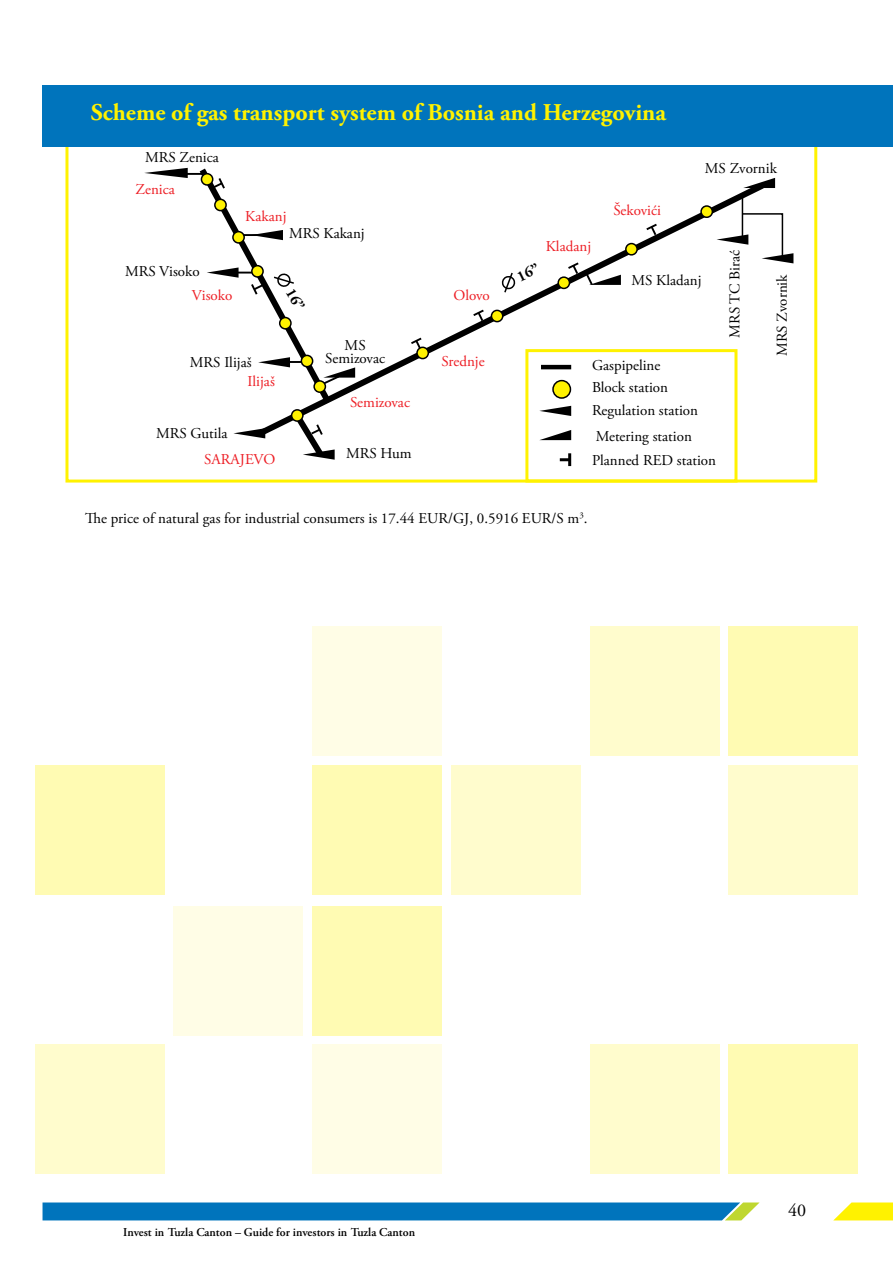
<style>
.page{position:relative;width:893px;height:1263px;background:#fff}
.page>*{position:absolute;margin:0;border:0;box-sizing:border-box;transform-origin:0 0}
.t1{font:700 24px "Adobe Garamond Pro";color:#fff200}
.t2{font:18px "Adobe Garamond Pro";color:#000}
.t3{font:15px/22px "Adobe Garamond Pro";color:#000}
.t4{font:15px "Adobe Garamond Pro";color:#ed1d24}
.t5{font:600 12px "Adobe Garamond Pro";color:#000}
</style>
<div class="page">
<svg style="left:834px;top:1202px;width:59px;height:18px"></svg>
<svg style="left:43px;top:1202px;width:717px;height:18px;background:#0f7cbb"></svg>
<div style="left:525px;top:349px;width:212px;height:133px;border:3px solid #fff200"></div>
<div style="left:43px;top:85px;width:850px;height:62px;background:#0074bc"></div>
<svg style="left:355px;top:188px;width:409px;height:254px"></svg>
<hr style="left:742px;top:198px;width:1px;height:39px;background:#000">
<svg style="left:743px;top:178px;width:32px;height:10px"></svg>
<svg style="left:539px;top:430px;width:32px;height:10px"></svg>
<svg style="left:539px;top:406px;width:32px;height:10px"></svg>
<svg style="left:716px;top:212px;width:77px;height:51px"></svg>
<svg style="left:560px;top:453px;width:11px;height:13px"></svg>
<svg style="left:409px;top:336px;width:15px;height:15px"></svg>
<svg style="left:471px;top:308px;width:15px;height:15px"></svg>
<svg style="left:566px;top:261px;width:55px;height:26px"></svg>
<svg style="left:644px;top:222px;width:15px;height:15px"></svg>
<div style="left:553px;top:381px;width:17px;height:17px;background:#fff200;border-radius:50%"></div>
<div style="left:552px;top:380px;width:19px;height:19px;border:2px solid #000;border-radius:50%"></div>
<div style="left:417px;top:347px;width:11px;height:12px;background:#fff200;border-radius:50%"></div>
<div style="left:416px;top:347px;width:13px;height:12px;border:2px solid #000;border-radius:50%"></div>
<div style="left:491px;top:310px;width:12px;height:12px;background:#fff200;border-radius:50%"></div>
<div style="left:491px;top:310px;width:12px;height:12px;border:2px solid #000;border-radius:50%"></div>
<div style="left:558px;top:277px;width:11px;height:11px;background:#fff200;border-radius:50%"></div>
<div style="left:557px;top:276px;width:13px;height:13px;border:2px solid #000;border-radius:50%"></div>
<div style="left:626px;top:244px;width:11px;height:11px;background:#fff200;border-radius:50%"></div>
<div style="left:625px;top:243px;width:13px;height:13px;border:2px solid #000;border-radius:50%"></div>
<div style="left:701px;top:206px;width:11px;height:11px;background:#fff200;border-radius:50%"></div>
<div style="left:700px;top:205px;width:13px;height:13px;border:2px solid #000;border-radius:50%"></div>
<hr style="left:541px;top:365px;width:30px;height:4px;background:#000">
<div style="left:35px;top:765px;width:130px;height:130px;background:#fffbb3"></div>
<div style="left:312px;top:765px;width:130px;height:130px;background:#fffbb3"></div>
<div style="left:451px;top:765px;width:130px;height:130px;background:#fffccd"></div>
<div style="left:728px;top:765px;width:130px;height:130px;background:#fffccd"></div>
<div style="left:312px;top:906px;width:130px;height:130px;background:#fffbb3"></div>
<div style="left:174px;top:906px;width:129px;height:130px;background:#fffde6"></div>
<div style="left:312px;top:1044px;width:130px;height:130px;background:#fffde6"></div>
<div style="left:312px;top:626px;width:130px;height:130px;background:#fffde6"></div>
<div style="left:590px;top:1044px;width:129px;height:130px;background:#fffccd"></div>
<div style="left:590px;top:626px;width:129px;height:130px;background:#fffccd"></div>
<div style="left:728px;top:1044px;width:130px;height:130px;background:#fffbb3"></div>
<div style="left:728px;top:626px;width:130px;height:130px;background:#fffbb3"></div>
<div style="left:35px;top:1044px;width:130px;height:130px;background:#fffccd"></div>
<svg style="left:144px;top:167px;width:211px;height:293px"></svg>
<svg style="left:501px;top:263px;width:36px;height:31px"></svg>
<h1 class="t1" style="left:91px;top:98px;width:577px">Scheme of gas transport system of Bosnia and Herzegovina</h1>
<p class="t3" style="left:145px;top:147px;width:75px">MRS Zenica</p>
<p class="t4" style="left:136px;top:180px;width:41px">Zenica</p>
<p class="t3" style="left:289px;top:223px;width:77px">MRS Kakanj</p>
<p class="t3" style="left:705px;top:158px;width:73px">MS Zvornik</p>
<p class="t4" style="left:613px;top:202px;width:49px">Šekovići</p>
<p class="t4" style="left:245px;top:207px;width:43px">Kakanj</p>
<p class="t4" style="left:546px;top:238px;width:47px">Kladanj</p>
<p class="t3" style="left:724px;top:338px;width:89px;rotate:-90deg">MRS TC Birać</p>
<p class="t3" style="left:125px;top:261px;width:76px">MRS Visoko</p>
<p class="t4" style="left:192px;top:286px;width:42px">Visoko</p>
<p class="t3" style="left:631px;top:270px;width:72px">MS Kladanj</p>
<p class="t3" style="left:771px;top:356px;width:83px;rotate:-90deg">MRS Zvornik</p>
<p class="t4" style="left:454px;top:286px;width:38px">Olovo</p>
<p class="t3" style="left:325px;top:339px;width:61px;line-height:13.5px;text-align:center">MS<br>Semizovac</p>
<p class="t4" style="left:441px;top:352px;width:45px">Srednje</p>
<p class="t3" style="left:190px;top:352px;width:63px">MRS Ilijaš</p>
<p class="t3" style="left:592px;top:355px;width:78px">Gaspipeline<br>Block station</p>
<p class="t3" style="left:592px;top:425px;width:126px;line-height:23.4px">Metering station<br>Planned RED station</p>
<p class="t4" style="left:248px;top:373px;width:29px">Ilijaš</p>
<p class="t4" style="left:350px;top:393px;width:61px">Semizovac</p>
<p class="t3" style="left:592px;top:399px;width:108px">Regulation station</p>
<p class="t3" style="left:156px;top:423px;width:73px">MRS Gutila</p>
<p class="t3" style="left:346px;top:442px;width:67px">MRS Hum</p>
<p class="t4" style="left:204px;top:450px;width:73px">SARAJEVO</p>
<p class="t3" style="left:85px;top:508px;width:504px">The price of natural gas for industrial consumers is 17.44 EUR/GJ, 0.5916 EUR/S m<sup>3</sup>.</p>
<p class="t5" style="left:123px;top:1225px;width:293px">Invest in Tuzla Canton – Guide for investors in Tuzla Canton</p>
<p class="t2" style="left:788px;top:1199px;width:19px">40</p>
</div>
